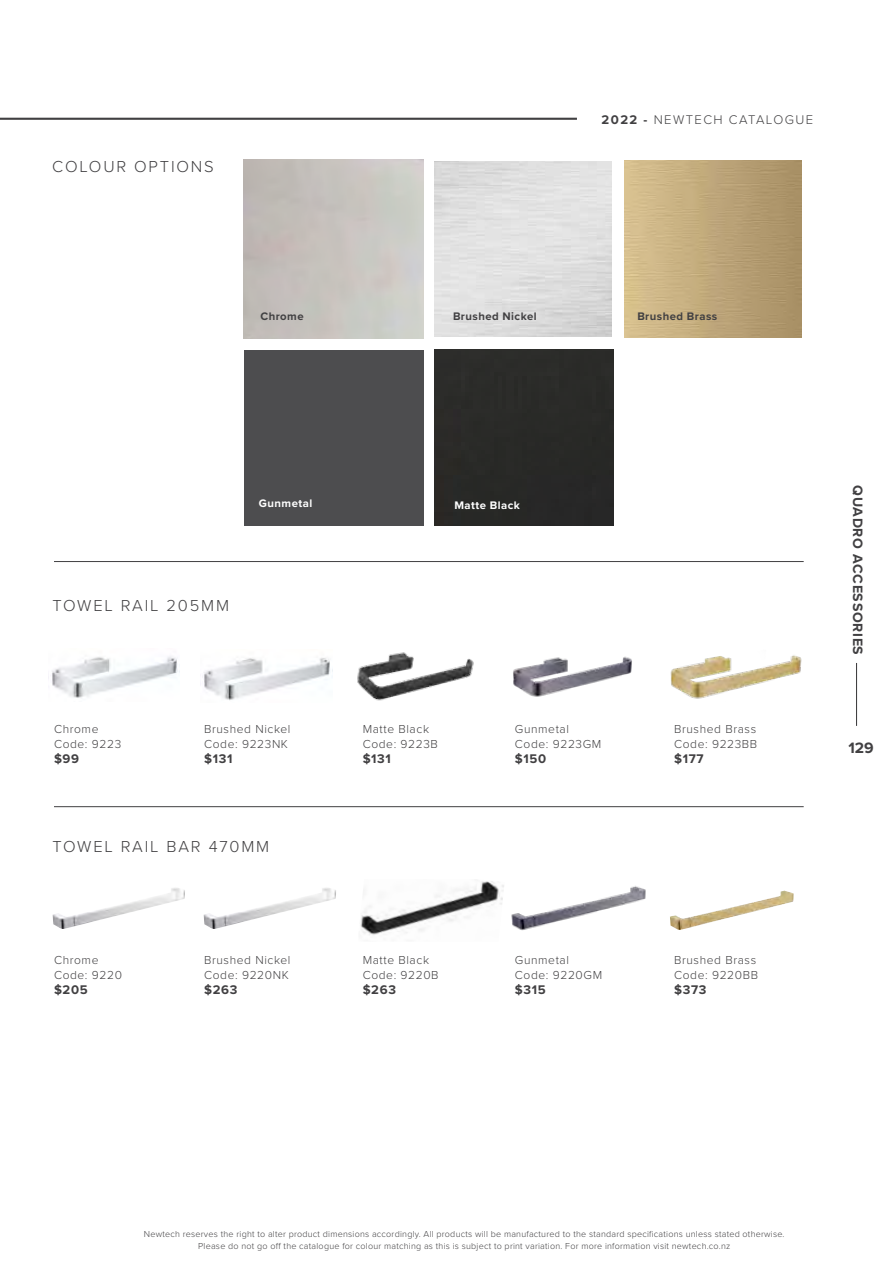
<style>
.page{position:relative;width:893px;height:1263px;background:#fff}
.page>*{position:absolute;margin:0;border:0;box-sizing:border-box;transform-origin:0 0}
.t1{font:300 16.5px "Proxima Nova";letter-spacing:.11em;color:#414042}
.t2{font:700 15.6px "Proxima Nova";color:#414042}
.t3{font:700 14.1px "Proxima Nova";letter-spacing:.05em;color:#414042}
.t4{font:700 13.05px "Proxima Nova";letter-spacing:.05em;color:#414042}
.t5{font:300 13.05px "Proxima Nova";letter-spacing:.11em;color:#414042}
.t6{font:300 12px/15px "Proxima Nova";letter-spacing:.05em;color:#414042}
.t7{font:700 11.4px "Proxima Nova";letter-spacing:.04em;color:#414042}
.t8{font:700 11.4px "Proxima Nova";letter-spacing:.04em;color:#fff}
.t9{font:300 9px/12px "Proxima Nova";letter-spacing:.025em;color:#414042;text-align:center}
.s1{font-weight:700}
</style>
<div class="page">
<img style="left:670px;top:655px;width:132px;height:44px">
<img style="left:670px;top:891px;width:124px;height:39px">
<hr style="left:856px;top:663px;width:1px;height:63px;background:#414042">
<hr style="left:0;top:118px;width:577px;height:2px;background:#414042">
<hr style="left:54px;top:561px;width:750px;height:1px;background:#414042">
<hr style="left:54px;top:806px;width:750px;height:1px;background:#414042">
<img style="left:48px;top:656px;width:130px;height:42px">
<img style="left:357px;top:652px;width:117px;height:49px">
<img style="left:202px;top:658px;width:131px;height:43px">
<img style="left:513px;top:656px;width:119px;height:41px">
<img style="left:53px;top:888px;width:132px;height:41px">
<img style="left:360px;top:881px;width:144px;height:54px">
<img style="left:204px;top:888px;width:132px;height:41px">
<img style="left:511px;top:886px;width:135px;height:45px">
<img style="left:624px;top:160px;width:177px;height:177px">
<div style="left:244px;top:350px;width:179px;height:176px;background:#4d4d4f"></div>
<div style="left:435px;top:350px;width:178px;height:176px;background:#292a27"></div>
<h1 class="t1" style="left:52px;top:155px;width:163px">COLOUR OPTIONS</h1>
<h3 class="t5" style="left:602px;top:110px;width:213px"><span class="s1">2022 -</span> NEWTECH CATALOGUE</h3>
<p class="t7" style="left:260px;top:308px;width:45px">Chrome</p>
<p class="t7" style="left:453px;top:308px;width:85px">Brushed Nickel</p>
<p class="t7" style="left:637px;top:307px;width:81px">Brushed Brass</p>
<p class="t8" style="left:259px;top:495px;width:55px">Gunmetal</p>
<p class="t8" style="left:454px;top:497px;width:67px">Matte Black</p>
<h1 class="t1" style="left:52px;top:593px;width:178px">TOWEL RAIL 205MM</h1>
<h3 class="t3" style="left:868px;top:485px;width:171px;rotate:90deg">QUADRO ACCESSORIES</h3>
<h3 class="t6" style="left:54px;top:720px;width:69px">Chrome<br>Code: 9223</h3>
<h3 class="t4" style="left:54px;top:748px;width:27px">$99</h3>
<h3 class="t6" style="left:204px;top:720px;width:88px">Brushed Nickel<br>Code: 9223NK</h3>
<h3 class="t4" style="left:204px;top:748px;width:30px">$131</h3>
<h3 class="t6" style="left:363px;top:720px;width:77px">Matte Black<br>Code: 9223B</h3>
<h3 class="t4" style="left:363px;top:748px;width:30px">$131</h3>
<h3 class="t6" style="left:515px;top:720px;width:88px">Gunmetal<br>Code: 9223GM</h3>
<h3 class="t4" style="left:515px;top:748px;width:33px">$150</h3>
<h3 class="t6" style="left:674px;top:720px;width:85px">Brushed Brass<br>Code: 9223BB</h3>
<h3 class="t4" style="left:674px;top:748px;width:31px">$177</h3>
<h2 class="t2" style="left:848px;top:736px;width:27px">129</h2>
<h1 class="t1" style="left:52px;top:834px;width:218px">TOWEL RAIL BAR 470MM</h1>
<h3 class="t6" style="left:54px;top:951px;width:69px">Chrome<br>Code: 9220</h3>
<h3 class="t4" style="left:54px;top:980px;width:35px">$205</h3>
<h3 class="t6" style="left:204px;top:951px;width:88px">Brushed Nickel<br>Code: 9220NK</h3>
<h3 class="t4" style="left:204px;top:980px;width:35px">$263</h3>
<h3 class="t6" style="left:363px;top:951px;width:77px">Matte Black<br>Code: 9220B</h3>
<h3 class="t4" style="left:363px;top:980px;width:35px">$263</h3>
<h3 class="t6" style="left:515px;top:951px;width:89px">Gunmetal<br>Code: 9220GM</h3>
<h3 class="t4" style="left:515px;top:980px;width:32px">$315</h3>
<h3 class="t6" style="left:674px;top:951px;width:85px">Brushed Brass<br>Code: 9220BB</h3>
<h3 class="t4" style="left:674px;top:980px;width:34px">$373</h3>
<p class="t9" style="left:144px;top:1227px;width:642px">Newtech reserves the right to alter product dimensions accordingly. All products will be manufactured to the standard specifications unless stated otherwise.<br>Please do not go off the catalogue for colour matching as this is subject to print variation. For more information visit newtech.co.nz</p>
</div>
